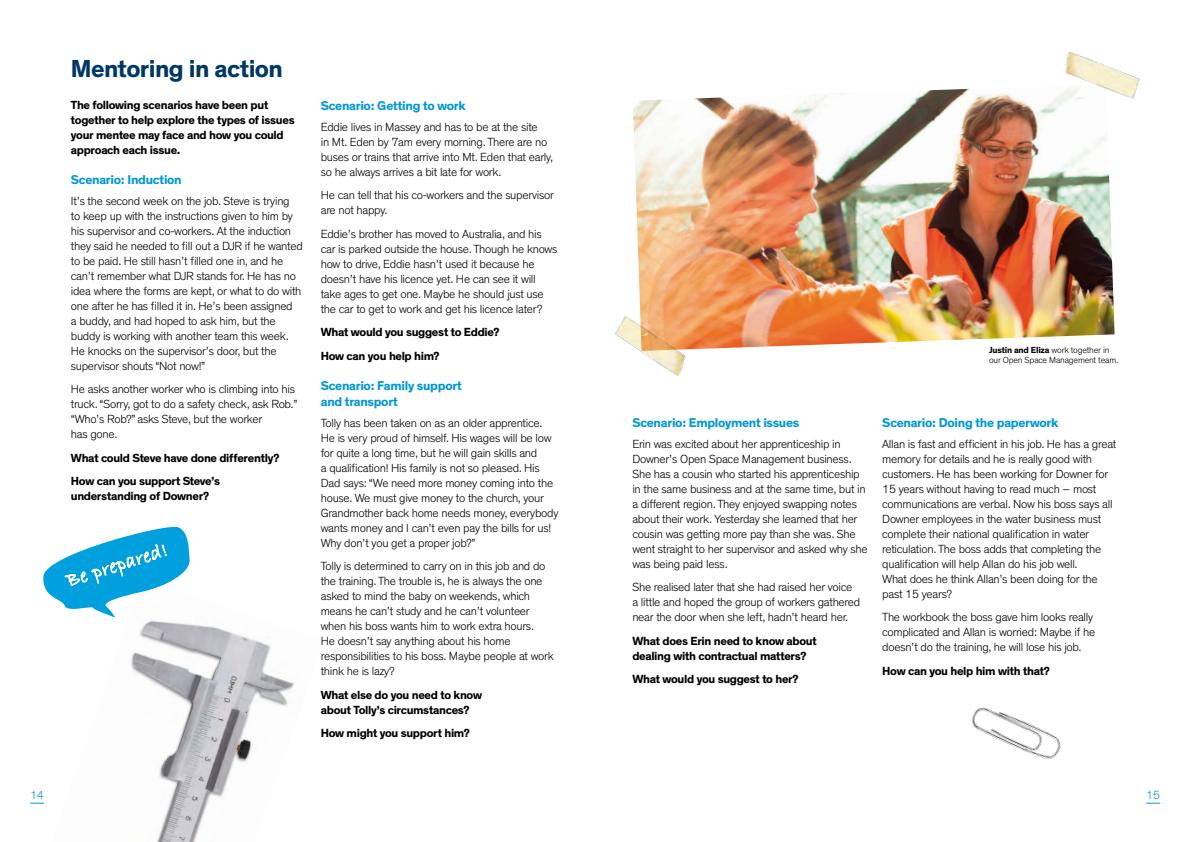
<style>
.page{position:relative;width:1191px;height:842px;background:#fff}
.page>*{position:absolute;margin:0;border:0;box-sizing:border-box;transform-origin:0 0}
.t1{font:700 25px "Theinhardt";letter-spacing:-.025em;color:#003865}
.t2{font:700 13px/16px "Theinhardt";letter-spacing:-.025em;color:#0098d8}
.t3{font:300 12px/15px "Theinhardt";letter-spacing:-.025em;color:#000}
.t4{font:700 12px/15px "Theinhardt";letter-spacing:-.03em;color:#000}
.t5{font:300 12px "Theinhardt";color:#0098d8}
.t6{font:300 9px/10px "Theinhardt";letter-spacing:-.025em;color:#000}
.s1{font-weight:700}
</style>
<div class="page">
<img style="left:114px;top:617px;width:180px;height:225px">
<img style="left:633px;top:88px;width:481px;height:262px">
<img style="left:1056px;top:52px;width:85px;height:49px">
<img style="left:614px;top:313px;width:79px;height:63px">
<svg style="left:30px;top:803px;width:14px;height:1px"></svg>
<svg style="left:1146px;top:803px;width:14px;height:1px"></svg>
<svg style="left:43px;top:526px;width:147px;height:91px"></svg>
<img style="left:972px;top:707px;width:89px;height:53px">
<h1 class="t1" style="left:71px;top:53px;width:213px">Mentoring in action</h1>
<p class="t4" style="left:71px;top:98px;width:225px">The following scenarios have been put together to help explore the types of issues your mentee may face and how you could approach each issue.</p>
<p class="t2" style="left:71px;top:172px;width:112px">Scenario: Induction</p>
<p class="t3" style="left:71px;top:194px;width:233px">It’s the second week on the job. Steve is trying<br>to keep up with the instructions given to him by his supervisor and co-workers. At the induction they said he needed to fill out a DJR if he wanted to be paid. He still hasn’t filled one in, and he can’t remember what DJR stands for. He has no idea where the forms are kept, or what to do with one after he has filled it in. He’s been assigned<br>a buddy, and had hoped to ask him, but the buddy is working with another team this week.<br>He knocks on the supervisor’s door, but the supervisor shouts “Not now!”</p>
<p class="t3" style="left:71px;top:382px;width:228px">He asks another worker who is climbing into his truck. “Sorry, got to do a safety check, ask Rob.” “Who’s Rob?” asks Steve, but the worker<br>has gone.</p>
<p class="t4" style="left:71px;top:446px;width:210px;line-height:23.5px">What could Steve have done differently?<br>How can you support Steve’s</p>
<p class="t4" style="left:71px;top:489px;width:140px">understanding of Downer?</p>
<p class="t2" style="left:321px;top:98px;width:147px">Scenario: Getting to work</p>
<p class="t3" style="left:321px;top:119px;width:234px">Eddie lives in Massey and has to be at the site<br>in Mt. Eden by 7am every morning. There are no buses or trains that arrive into Mt. Eden that early, so he always arrives a bit late for work.</p>
<p class="t3" style="left:321px;top:188px;width:235px">He can tell that his co-workers and the supervisor are not happy.</p>
<p class="t3" style="left:321px;top:226px;width:238px">Eddie’s brother has moved to Australia, and his car is parked outside the house. Though he knows how to drive, Eddie hasn’t used it because he doesn’t have his licence yet. He can see it will take ages to get one. Maybe he should just use the car to get to work and get his licence later?</p>
<p class="t4" style="left:321px;top:321px;width:180px;line-height:23.5px">What would you suggest to Eddie?<br>How can you help him?</p>
<p class="t2" style="left:321px;top:378px;width:143px">Scenario: Family support and transport</p>
<p class="t3" style="left:321px;top:415px;width:239px">Tolly has been taken on as an older apprentice.<br>He is very proud of himself. His wages will be low for quite a long time, but he will gain skills and<br>a qualification! His family is not so pleased. His Dad says: “We need more money coming into the house. We must give money to the church, your Grandmother back home needs money, everybody wants money and I can’t even pay the bills for us!<br>Why don’t you get a proper job?”</p>
<p class="t3" style="left:321px;top:559px;width:234px">Tolly is determined to carry on in this job and do the training. The trouble is, he is always the one asked to mind the baby on weekends, which means he can’t study and he can’t volunteer when his boss wants him to work extra hours.<br>He doesn’t say anything about his home responsibilities to his boss. Maybe people at work think he is lazy?</p>
<p class="t4" style="left:321px;top:687px;width:163px">What else do you need to know about Tolly’s circumstances?</p>
<p class="t4" style="left:321px;top:726px;width:151px">How might you support him?</p>
<p class="t6" style="left:989px;top:345px;width:131px"><span class="s1">Justin and Eliza</span> work together in our Open Space Management team.</p>
<p class="t2" style="left:632px;top:415px;width:168px">Scenario: Employment issues</p>
<p class="t3" style="left:632px;top:436px;width:237px">Erin was excited about her apprenticeship in Downer’s Open Space Management business.<br>She has a cousin who started his apprenticeship in the same business and at the same time, but in a different region. They enjoyed swapping notes about their work. Yesterday she learned that her cousin was getting more pay than she was. She went straight to her supervisor and asked why she was being paid less.</p>
<p class="t3" style="left:632px;top:580px;width:229px">She realised later that she had raised her voice a little and hoped the group of workers gathered near the door when she left, hadn’t heard her.</p>
<p class="t4" style="left:632px;top:634px;width:186px">What does Erin need to know about dealing with contractual matters?</p>
<p class="t4" style="left:632px;top:672px;width:168px">What would you suggest to her?</p>
<p class="t2" style="left:882px;top:415px;width:178px">Scenario: Doing the paperwork</p>
<p class="t3" style="left:882px;top:436px;width:236px">Allan is fast and efficient in his job. He has a great memory for details and he is really good with customers. He has been working for Downer for 15 years without having to read much – most communications are verbal. Now his boss says all Downer employees in the water business must complete their national qualification in water reticulation. The boss adds that completing the qualification will help Allan do his job well.<br>What does he think Allan’s been doing for the past 15 years?</p>
<p class="t3" style="left:882px;top:610px;width:214px">The workbook the boss gave him looks really complicated and Allan is worried: Maybe if he doesn’t do the training, he will lose his job.</p>
<p class="t4" style="left:882px;top:664px;width:169px">How can you help him with that?</p>
<p class="t5" style="left:30px;top:788px;width:15px">14</p>
<p class="t5" style="left:1146px;top:788px;width:15px">15</p>
</div>
